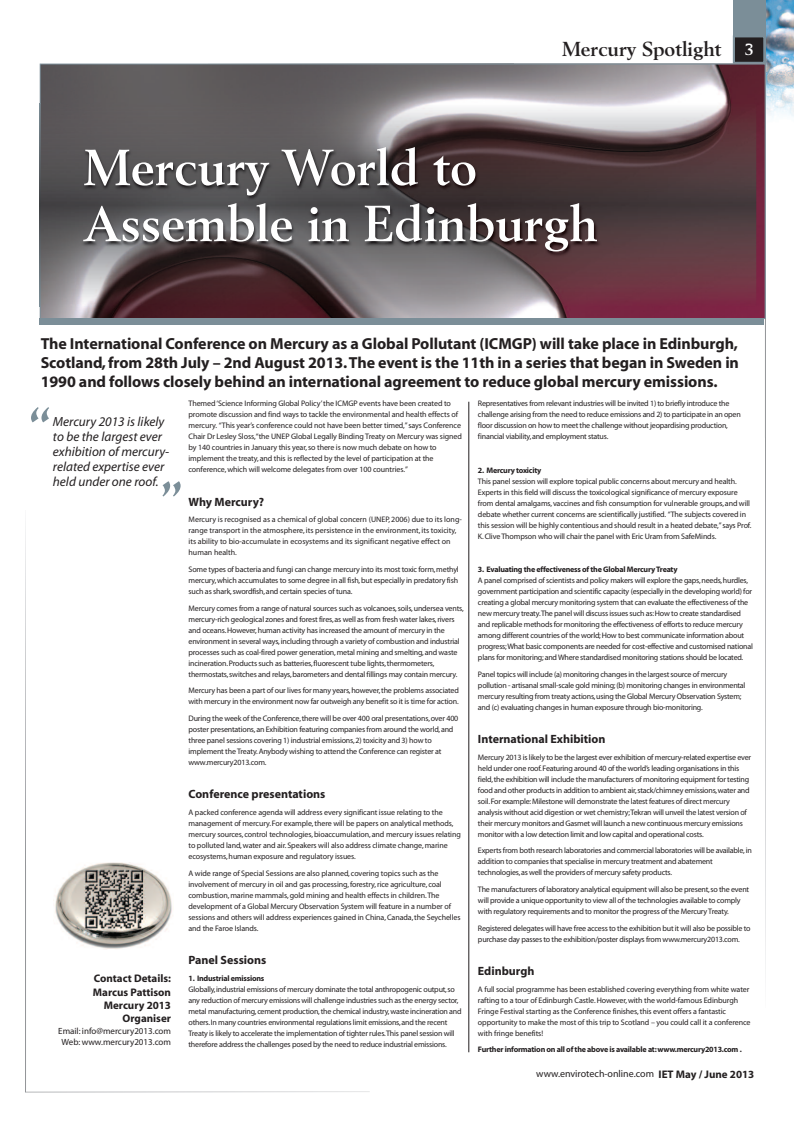
<style>
.page{position:relative;width:794px;height:1134px;background:#fff}
.page>*{position:absolute;margin:0;border:0;box-sizing:border-box;transform-origin:0 0}
.t1{font:700 50px/56px "Berling";color:#fff}
.t2{font:700 20px "Berling";color:#231f20}
.t3{font:700 16px/19px "Myriad";letter-spacing:-.005em;color:#231f20;text-align:justify}
.t4{font:italic 13.2px/15px "Myriad";color:#231f20}
.t5{font:700 12px "Myriad";color:#231f20}
.t6{font:700 11px/13.2px "Myriad";color:#231f20;text-align:right}
.t7{font:10px "Myriad";color:#231f20}
.t8{font:9px/10.8px "Myriad";color:#231f20;text-align:center}
.t9{font:8px/11px "Myriad";letter-spacing:-.02em;color:#231f20}
.t10{font:8px/11px "Myriad";color:#231f20}
.t11{font:700 8px "Myriad";letter-spacing:-.025em;color:#231f20}
.s1{font-size:16px;color:#fff}
.s2{font-weight:700;font-size:11px}
</style>
<div class="page">
<img style="left:766px;top:0;width:28px;height:117px">
<hr style="left:765px;top:0;width:1px;height:1008px;background:#939598">
<div style="left:733px;top:0;width:32px;height:64px;background:#7b8e98"></div>
<div style="left:735px;top:37px;width:28px;height:25px;background:#231f20"></div>
<div style="left:733px;top:35px;width:32px;height:29px;border:2px solid #7b8e98"></div>
<img style="left:765px;top:497px;width:1px;height:511px">
<hr style="left:25px;top:510px;width:1px;height:582px;background:#939598">
<img style="left:25px;top:510px;width:1px;height:317px">
<svg style="left:31px;top:407px;width:18px;height:15px"></svg>
<svg style="left:162px;top:481px;width:19px;height:15px"></svg>
<hr style="left:468px;top:402px;width:1px;height:650px;background:#231f20">
<img style="left:42px;top:66px;width:721px;height:251px">
<img style="left:40px;top:104px;width:716px;height:202px">
<img style="left:76px;top:138px;width:638px;height:150px">
<div style="left:40px;top:318px;width:724px;height:7px;background:#7b8e98"></div>
<img style="left:55px;top:863px;width:119px;height:86px">
<h2 class="t2" style="left:562px;top:40px;width:193px">Mercury Spotlight <span class="s1">3</span></h2>
<h1 class="t1" style="left:84px;top:143px;width:516px">Mercury World to<br>Assemble in Edinburgh</h1>
<p class="t3" style="left:41px;top:336px;width:700px">The International Conference on Mercury as a Global Pollutant (ICMGP) will take place in Edinburgh, Scotland,from 28th July – 2nd August 2013.The event is the 11th in a series that began in Sweden in 1990 and follows closely behind an international agreement to reduce global mercury emissions.</p>
<h3 class="t4" style="left:53px;top:415px;width:118px">Mercury 2013 is likely to be the largest ever exhibition of mercury&shy;related expertise ever held under one roof.</h3>
<h3 class="t6" style="left:93px;top:973px;width:80px">Contact Details:<br>Marcus Pattison<br>Mercury 2013<br>Organiser</h3>
<p class="t8" style="left:58px;top:1026px;width:114px">Email: info@mercury2013.com<br>Web:www.mercury2013.com</p>
<p class="t9" style="left:188px;top:399px;width:275px">Themed‘Science Informing Global Policy’the ICMGP events have been created to promote discussion and find ways to tackle the environmental and health effects of mercury. “This year’s conference could not have been better timed,”says Conference Chair Dr Lesley Sloss,“the UNEP Global Legally Binding Treaty on Mercury was signed by 140 countries in January this year,so there is now much debate on how to implement the treaty, and this is reflected by the level of participation at the conference,which will welcome delegates from over 100 countries.”</p>
<h3 class="t5" style="left:188px;top:497px;width:77px">Why Mercury?</h3>
<p class="t10" style="left:188px;top:515px;width:275px">Mercury is recognised as a chemical of global concern (UNEP, 2006) due to its long&shy;range transport in the atmosphere, its persistence in the environment, its toxicity, its ability to bio-accumulate in ecosystems and its significant negative effect on human health.</p>
<p class="t9" style="left:188px;top:565px;width:272px;text-align:justify">Some types of bacteria and fungi can change mercury into its most toxic form,methyl mercury,which accumulates to some degree in all fish,but especially in predatory fish such as shark,swordfish,and certain species of tuna.</p>
<p class="t9" style="left:188px;top:603px;width:277px">Mercury comes from a range of natural sources such as volcanoes,soils,undersea vents, mercury-rich geological zones and forest fires,as well as from fresh water lakes,rivers and oceans.However,human activity has increased the amount of mercury in the environment in several ways,including through a variety of combustion and industrial processes such as coal-fired power generation,metal mining and smelting,and waste incineration.Products such as batteries,fluorescent tube lights,thermometers, thermostats,switches and relays,barometers and dental fillings may contain mercury.</p>
<p class="t9" style="left:188px;top:686px;width:272px">Mercury has been a part of our lives for many years,however,the problems associated with mercury in the environment now far outweigh any benefit so it is time for action.</p>
<p class="t9" style="left:188px;top:714px;width:271px">During the week of the Conference,there will be over 400 oral presentations,over 400 poster presentations,an Exhibition featuring companies from around the world,and three panel sessions covering 1) industrial emissions,2) toxicity and 3) how to implement the Treaty.Anybody wishing to attend the Conference can register at www.mercury2013.com.</p>
<h3 class="t5" style="left:188px;top:790px;width:138px">Conference presentations</h3>
<p class="t9" style="left:188px;top:808px;width:274px">A packed conference agenda will address every significant issue relating to the management of mercury.For example,there will be papers on analytical methods, mercury sources, control technologies,bioaccumulation, and mercury issues relating to polluted land,water and air.Speakers will also address climate change,marine ecosystems,human exposure and regulatory issues.</p>
<p class="t9" style="left:188px;top:868px;width:274px">A wide range of Special Sessions are also planned, covering topics such as the involvement of mercury in oil and gas processing,forestry,rice agriculture, coal combustion,marine mammals,gold mining and health effects in children.The development of a Global Mercury Observation System will feature in a number of sessions and others will address experiences gained in China,Canada,the Seychelles and the Faroe Islands.</p>
<h3 class="t5" style="left:188px;top:956px;width:79px">Panel Sessions</h3>
<p class="t11" style="left:188px;top:975px;width:77px">1. Industrial emissions</p>
<p class="t9" style="left:188px;top:984px;width:275px">Globally,industrial emissions of mercury dominate the total anthropogenic output,so any reduction of mercury emissions will challenge industries such as the energy sector, metal manufacturing,cement production,the chemical industry,waste incineration and others.In many countries environmental regulations limit emissions,and the recent Treaty is likely to accelerate the implementation of tighter rules.This panel session will therefore address the challenges posed by the need to reduce industrial emissions.</p>
<p class="t9" style="left:478px;top:399px;width:264px">Representatives from relevant industries will be invited 1) to briefly introduce the challenge arising from the need to reduce emissions and 2) to participate in an open floor discussion on how to meet the challenge without jeopardising production, financial viability,and employment status.</p>
<p class="t11" style="left:478px;top:467px;width:65px">2. Mercury toxicity</p>
<p class="t9" style="left:478px;top:476px;width:275px">This panel session will explore topical public concerns about mercury and health.<br>Experts in this field will discuss the toxicological significance of mercury exposure from dental amalgams,vaccines and fish consumption for vulnerable groups,and will debate whether current concerns are scientifically justified. “The subjects covered in this session will be highly contentious and should result in a heated debate,”says Prof.<br>K.Clive Thompson who will chair the panel with Eric Uram from SafeMinds.</p>
<p class="t11" style="left:478px;top:566px;width:201px">3. Evaluating the effectiveness of the Global MercuryTreaty</p>
<p class="t9" style="left:478px;top:576px;width:276px">A panel comprised of scientists and policy makers will explore the gaps,needs,hurdles, government participation and scientific capacity (especially in the developing world) for creating a global mercury monitoring system that can evaluate the effectiveness of the new mercury treaty.The panel will discuss issues such as:How to create standardised and replicable methods for monitoring the effectiveness of efforts to reduce mercury among different countries of the world;How to best communicate information about progress;What basic components are needed for cost-effective and customised national plans for monitoring;andWhere standardised monitoring stations should be located.</p>
<p class="t9" style="left:478px;top:669px;width:269px">Panel topics will include (a) monitoring changes in the largest source of mercury pollution - artisanal small-scale gold mining;(b) monitoring changes in environmental mercury resulting from treaty actions,using the Global Mercury Observation System; and (c) evaluating changes in human exposure through bio-monitoring.</p>
<h3 class="t5" style="left:478px;top:734px;width:129px">International Exhibition</h3>
<p class="t9" style="left:478px;top:752px;width:275px">Mercury 2013 is likely to be the largest ever exhibition of mercury-related expertise ever held under one roof.Featuring around 40 of the world’s leading organisations in this field,the exhibition will include the manufacturers of monitoring equipment for testing food and other products in addition to ambient air,stack/chimney emissions,water and soil.For example:Milestone will demonstrate the latest features of direct mercury analysis without acid digestion or wet chemistry;Tekran will unveil the latest version of their mercury monitors and Gasmet will launch a new continuous mercury emissions monitor with a low detection limit and low capital and operational costs.</p>
<p class="t9" style="left:478px;top:846px;width:275px">Experts from both research laboratories and commercial laboratories will be available,in addition to companies that specialise in mercury treatment and abatement technologies,as well the providers of mercury safety products.</p>
<p class="t9" style="left:478px;top:885px;width:273px">The manufacturers of laboratory analytical equipment will also be present,so the event will provide a unique opportunity to view all of the technologies available to comply with regulatory requirements and to monitor the progress of the MercuryTreaty.</p>
<p class="t9" style="left:478px;top:923px;width:274px">Registered delegates will have free access to the exhibition but it will also be possible to purchase day passes to the exhibition/poster displays from www.mercury2013.com.</p>
<h3 class="t5" style="left:478px;top:967px;width:58px">Edinburgh</h3>
<p class="t9" style="left:478px;top:984px;width:274px">A full social programme has been established covering everything from white water rafting to a tour of Edinburgh Castle.However,with the world-famous Edinburgh Fringe Festival starting as the Conference finishes,this event offers a fantastic opportunity to make the most of this trip to Scotland – you could call it a conference with fringe benefits!</p>
<p class="t11" style="left:478px;top:1047px;width:265px">Further information on all of the above is available at:www.mercury2013.com .</p>
<p class="t7" style="left:536px;top:1070px;width:219px">www.envirotech-online.com <span class="s2">IET May / June 2013</span></p>
</div>
